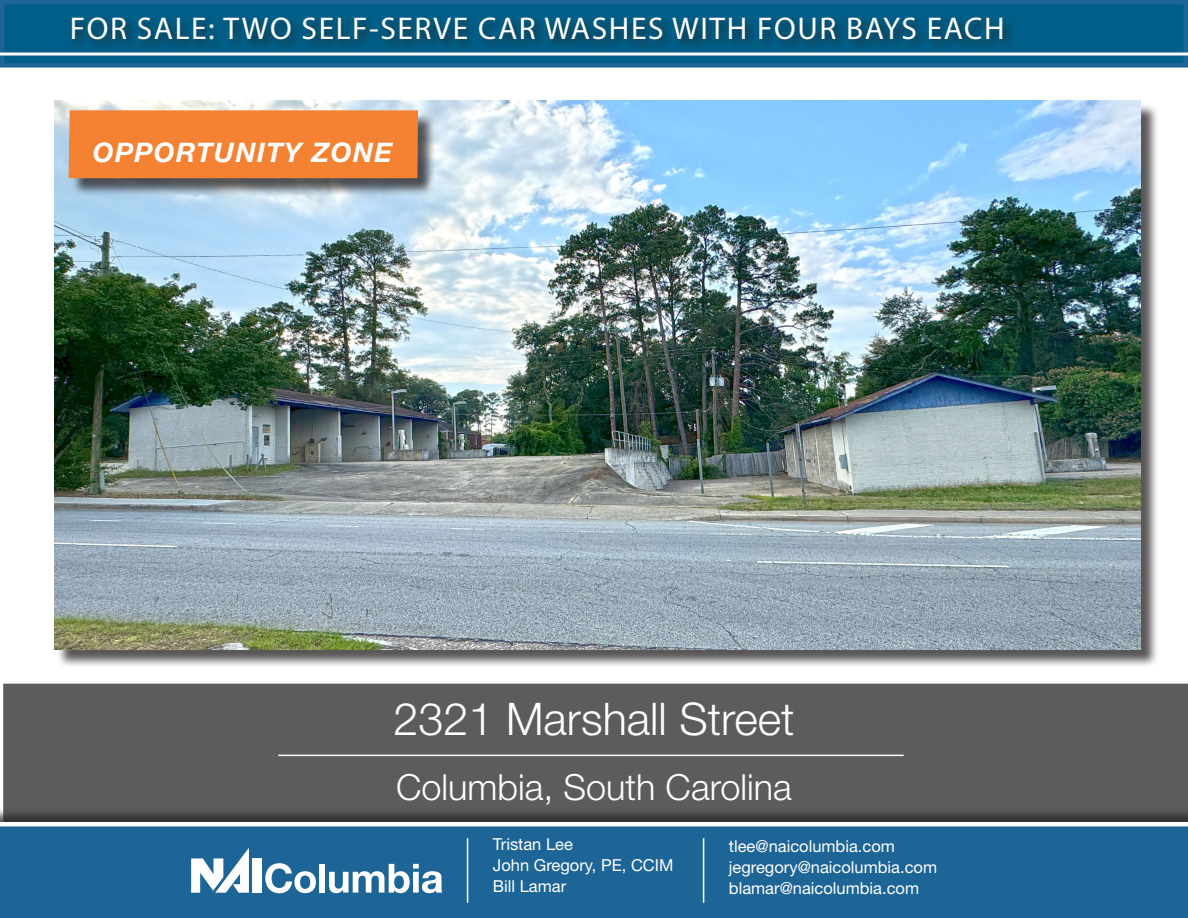
<style>
.page{position:relative;width:1188px;height:918px;background:#fff}
.page>*{position:absolute;margin:0;border:0;box-sizing:border-box;transform-origin:0 0}
.Paragraph_Style_2{font:300 45px "Helvetica Neue LT Std";color:#fff}
.Paragraph_Style_3{font:300 36px "Helvetica Neue LT Std";color:#fff}
.t1{font:31.5px "Myriad Pro";letter-spacing:.05em;color:#fff}
.t2{font:italic 700 27px "Helvetica Neue LT Std";letter-spacing:.05em;color:#fff}
.Paragraph_Style_6{font:16.5px "Helvetica Neue LT Std";color:#fff}
</style>
<div class="page">
<div style="left:3px;top:684px;width:1185px;height:123px;background:#5c5c5f"></div>
<div style="left:0;top:807px;width:1188px;height:111px;background:#231f20;opacity:.75"></div>
<div style="left:0;top:822px;width:1188px;height:96px;background:#1d6497"></div>
<hr style="left:467px;top:838px;width:1px;height:65px;background:#fff">
<hr style="left:278px;top:755px;width:626px;height:1px;background:#fff">
<div style="left:2px;top:2px;width:1184px;height:63px;background:#005f88"></div>
<div style="left:0;top:0;width:1188px;height:68px;border:4px solid #1d6497"></div>
<svg style="left:0;top:52px;width:1188px;height:4px;background:#bfd7e1"></svg>
<div style="left:68px;top:15px;width:947px;height:37px;background:#231f20;opacity:.75"></div>
<div style="left:252px;top:858px;width:9px;height:35px;background:#fff"></div>
<svg style="left:191px;top:848px;width:58px;height:45px"></svg>
<svg style="left:265px;top:863px;width:51px;height:30px"></svg>
<div style="left:319px;top:864px;width:6px;height:29px;background:#fff"></div>
<svg style="left:329px;top:864px;width:113px;height:29px"></svg>
<div style="left:56px;top:103px;width:1103px;height:565px;background:#231f20;opacity:.75"></div>
<img style="left:54px;top:100px;width:1086px;height:549px">
<hr style="left:703px;top:838px;width:1px;height:65px;background:#fff">
<div style="left:71px;top:113px;width:366px;height:84px;background:#231f20;opacity:.75"></div>
<div style="left:69px;top:110px;width:349px;height:68px;background:#f48232"></div>
<p class="t1" style="left:70px;top:9px;width:936px">FOR SALE: TWO SELF-SERVE CAR WASHES WITH FOUR BAYS EACH</p>
<p class="t2" style="left:93px;top:136px;width:301px">OPPORTUNITY ZONE</p>
<p class="Paragraph_Style_2" style="left:394px;top:691px;width:402px">2321 Marshall Street</p>
<p class="Paragraph_Style_3" style="left:396px;top:765px;width:397px">Columbia, South Carolina</p>
<p class="Paragraph_Style_6" style="left:493px;top:835px;width:82px">Tristan Lee</p>
<p class="Paragraph_Style_6" style="left:493px;top:856px;width:182px">John Gregory, PE, CCIM</p>
<p class="Paragraph_Style_6" style="left:493px;top:877px;width:75px">Bill Lamar</p>
<p class="Paragraph_Style_6" style="left:729px;top:836px;width:168px">tlee@naicolumbia.com</p>
<p class="Paragraph_Style_6" style="left:729px;top:857px;width:210px">jegregory@naicolumbia.com</p>
<p class="Paragraph_Style_6" style="left:729px;top:878px;width:192px">blamar@naicolumbia.com</p>
</div>
